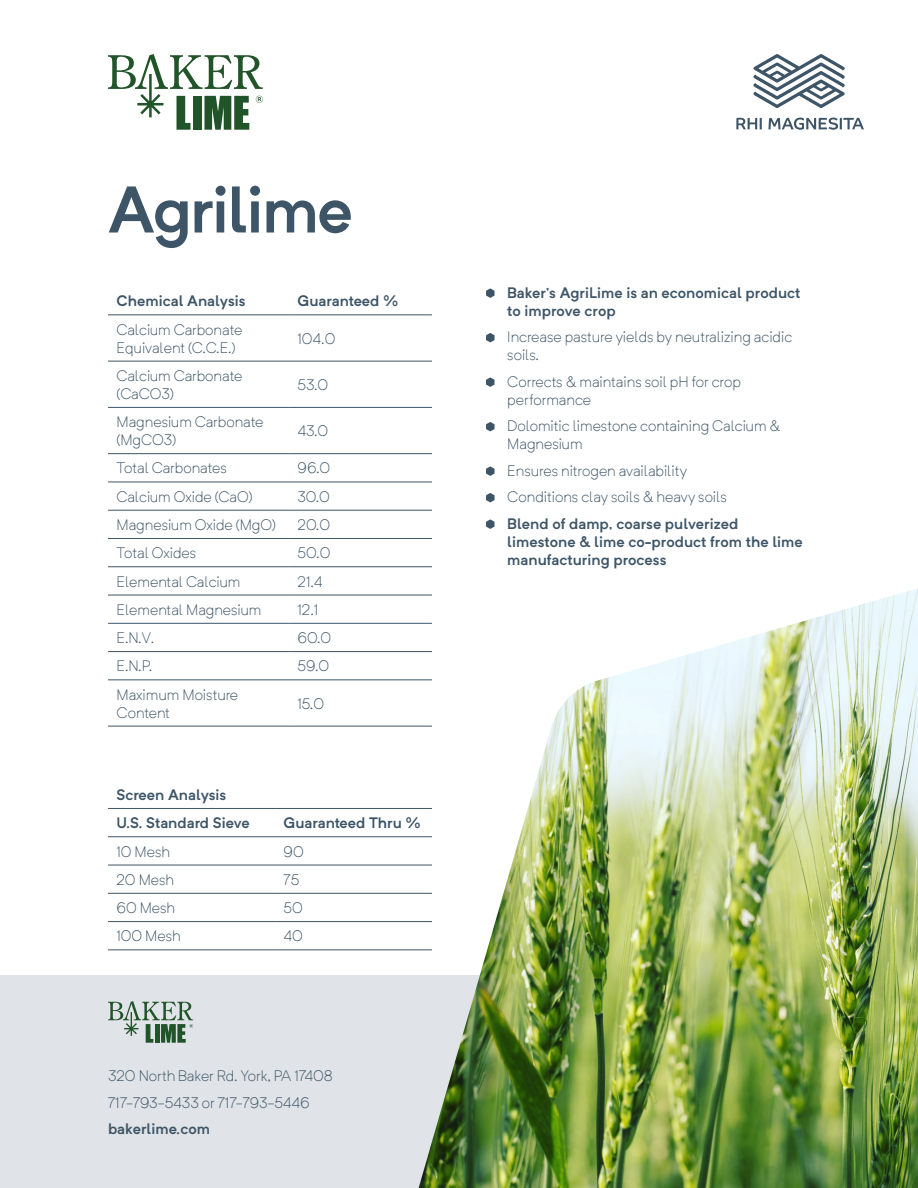
<style>
.page{position:relative;width:918px;height:1188px;background:#fff}
.page>*{position:absolute;margin:0;border:0;box-sizing:border-box;transform-origin:0 0}
.t1{font:600 64.8px "Neutrif Pro";letter-spacing:-.03em;color:#3d5567}
.t2{font:300 15px/18px "Neutrif Pro";color:#3d5567}
.t3{font:600 15px/18px "Neutrif Pro";color:#3d5567}
</style>
<div class="page">
<div style="left:0;top:976px;width:512px;height:212px;background:#e0e3e7"></div>
<svg style="left:736px;top:118px;width:26px;height:11px"></svg>
<svg style="left:768px;top:118px;width:96px;height:12px"></svg>
<svg style="left:753px;top:54px;width:92px;height:54px"></svg>
<hr style="left:108px;top:315px;width:181px;height:1px;background:#3d5567">
<hr style="left:289px;top:315px;width:143px;height:1px;background:#3d5567">
<hr style="left:108px;top:361px;width:181px;height:1px;background:#3d5567">
<hr style="left:289px;top:361px;width:143px;height:1px;background:#3d5567">
<hr style="left:108px;top:407px;width:181px;height:1px;background:#3d5567">
<hr style="left:289px;top:407px;width:143px;height:1px;background:#3d5567">
<hr style="left:108px;top:453px;width:181px;height:1px;background:#3d5567">
<hr style="left:289px;top:453px;width:143px;height:1px;background:#3d5567">
<hr style="left:108px;top:482px;width:181px;height:1px;background:#3d5567">
<hr style="left:289px;top:482px;width:143px;height:1px;background:#3d5567">
<hr style="left:108px;top:510px;width:181px;height:1px;background:#3d5567">
<hr style="left:289px;top:510px;width:143px;height:1px;background:#3d5567">
<hr style="left:108px;top:538px;width:181px;height:1px;background:#3d5567">
<hr style="left:289px;top:538px;width:143px;height:1px;background:#3d5567">
<hr style="left:108px;top:567px;width:181px;height:1px;background:#3d5567">
<hr style="left:289px;top:567px;width:143px;height:1px;background:#3d5567">
<hr style="left:108px;top:595px;width:181px;height:1px;background:#3d5567">
<hr style="left:289px;top:595px;width:143px;height:1px;background:#3d5567">
<hr style="left:108px;top:623px;width:181px;height:1px;background:#3d5567">
<hr style="left:289px;top:623px;width:143px;height:1px;background:#3d5567">
<hr style="left:108px;top:651px;width:181px;height:1px;background:#3d5567">
<hr style="left:289px;top:651px;width:143px;height:1px;background:#3d5567">
<hr style="left:108px;top:680px;width:181px;height:1px;background:#3d5567">
<hr style="left:289px;top:680px;width:143px;height:1px;background:#3d5567">
<hr style="left:108px;top:726px;width:181px;height:1px;background:#3d5567">
<hr style="left:289px;top:726px;width:143px;height:1px;background:#3d5567">
<hr style="left:108px;top:808px;width:167px;height:1px;background:#3d5567">
<hr style="left:275px;top:808px;width:157px;height:1px;background:#3d5567">
<hr style="left:108px;top:837px;width:167px;height:1px;background:#3d5567">
<hr style="left:275px;top:837px;width:157px;height:1px;background:#3d5567">
<hr style="left:108px;top:865px;width:167px;height:1px;background:#3d5567">
<hr style="left:275px;top:865px;width:157px;height:1px;background:#3d5567">
<hr style="left:108px;top:893px;width:167px;height:1px;background:#3d5567">
<hr style="left:275px;top:893px;width:157px;height:1px;background:#3d5567">
<hr style="left:108px;top:921px;width:167px;height:1px;background:#3d5567">
<hr style="left:275px;top:921px;width:157px;height:1px;background:#3d5567">
<hr style="left:108px;top:950px;width:167px;height:1px;background:#3d5567">
<hr style="left:275px;top:950px;width:157px;height:1px;background:#3d5567">
<img style="left:419px;top:588px;width:499px;height:600px">
<svg style="left:108px;top:1001px;width:85px;height:42px"></svg>
<svg style="left:108px;top:54px;width:155px;height:76px"></svg>
<svg style="left:486px;top:288px;width:9px;height:10px"></svg>
<svg style="left:486px;top:333px;width:9px;height:9px"></svg>
<svg style="left:486px;top:377px;width:9px;height:10px"></svg>
<svg style="left:486px;top:422px;width:9px;height:9px"></svg>
<svg style="left:486px;top:466px;width:9px;height:10px"></svg>
<svg style="left:486px;top:493px;width:9px;height:9px"></svg>
<svg style="left:486px;top:519px;width:9px;height:10px"></svg>
<h1 class="t1" style="left:108px;top:166px;width:246px">Agrilime</h1>
<p class="t3" style="left:117px;top:292px;width:131px">Chemical Analysis</p>
<p class="t3" style="left:298px;top:292px;width:102px">Guaranteed %</p>
<p class="t2" style="left:117px;top:320px;width:127px">Calcium Carbonate<br>Equivalent (C.C.E.)</p>
<p class="t2" style="left:298px;top:329px;width:39px">104.0</p>
<p class="t2" style="left:117px;top:367px;width:127px">Calcium Carbonate (CaCO3)</p>
<p class="t2" style="left:298px;top:376px;width:32px">53.0</p>
<p class="t2" style="left:117px;top:413px;width:148px">Magnesium Carbonate (MgCO3)</p>
<p class="t2" style="left:298px;top:422px;width:32px">43.0</p>
<p class="t2" style="left:117px;top:459px;width:112px">Total Carbonates</p>
<p class="t2" style="left:298px;top:459px;width:34px">96.0</p>
<p class="t2" style="left:117px;top:487px;width:137px">Calcium Oxide (CaO)</p>
<p class="t2" style="left:298px;top:487px;width:34px">30.0</p>
<p class="t2" style="left:117px;top:516px;width:161px">Magnesium Oxide (MgO)</p>
<p class="t2" style="left:298px;top:516px;width:34px">20.0</p>
<p class="t2" style="left:117px;top:544px;width:81px">Total Oxides</p>
<p class="t2" style="left:298px;top:544px;width:34px">50.0</p>
<p class="t2" style="left:117px;top:572px;width:125px">Elemental Calcium</p>
<p class="t2" style="left:298px;top:572px;width:26px">21.4</p>
<p class="t2" style="left:117px;top:601px;width:146px">Elemental Magnesium</p>
<p class="t2" style="left:298px;top:601px;width:22px">12.1</p>
<p class="t2" style="left:117px;top:629px;width:39px">E.N.V.</p>
<p class="t2" style="left:298px;top:629px;width:35px">60.0</p>
<p class="t2" style="left:117px;top:657px;width:37px">E.N.P.</p>
<p class="t2" style="left:298px;top:657px;width:33px">59.0</p>
<p class="t2" style="left:117px;top:685px;width:123px">Maximum Moisture<br>Content</p>
<p class="t2" style="left:298px;top:694px;width:28px">15.0</p>
<p class="t3" style="left:117px;top:780px;width:135px;line-height:28.3px">Screen Analysis<br>U.S. Standard Sieve</p>
<p class="t3" style="left:284px;top:814px;width:139px">Guaranteed Thru %</p>
<p class="t2" style="left:117px;top:842px;width:55px">10 Mesh</p>
<p class="t2" style="left:284px;top:842px;width:22px">90</p>
<p class="t2" style="left:117px;top:871px;width:59px">20 Mesh</p>
<p class="t2" style="left:284px;top:871px;width:17px">75</p>
<p class="t2" style="left:117px;top:899px;width:60px">60 Mesh</p>
<p class="t2" style="left:284px;top:899px;width:21px">50</p>
<p class="t2" style="left:117px;top:927px;width:66px">100 Mesh</p>
<p class="t2" style="left:284px;top:927px;width:21px">40</p>
<p class="t2" style="left:108px;top:1062px;width:226px;line-height:26.5px">320 North Baker Rd. York, PA 17408<br>717-793-5433 or 717-793-5446</p>
<p class="t3" style="left:108px;top:1119px;width:103px">bakerlime.com</p>
<p class="t3" style="left:507px;top:283px;width:295px">Baker’s AgriLime is an economical product to improve crop</p>
<p class="t2" style="left:507px;top:328px;width:286px">Increase pasture yields by neutralizing acidic soils.</p>
<p class="t2" style="left:507px;top:373px;width:235px">Corrects &amp; maintains soil pH for crop performance</p>
<p class="t2" style="left:507px;top:417px;width:275px">Dolomitic limestone containing Calcium &amp;<br>Magnesium</p>
<p class="t2" style="left:507px;top:457px;width:221px;line-height:26.5px">Ensures nitrogen availability<br>Conditions clay soils &amp; heavy soils</p>
<p class="t3" style="left:507px;top:514px;width:297px">Blend of damp, coarse pulverized limestone &amp; lime co-product from the lime manufacturing process</p>
</div>
